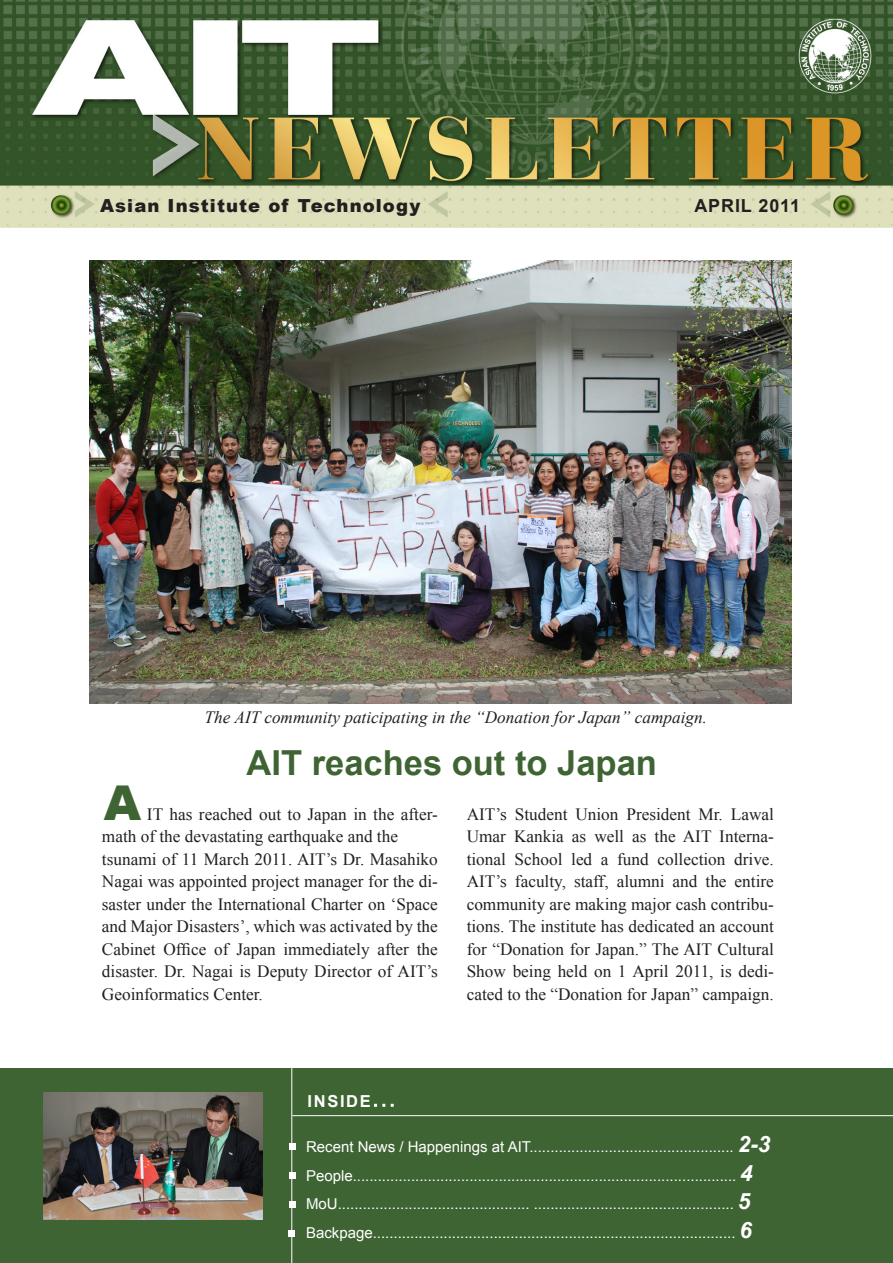
<style>
.page{position:relative;width:893px;height:1263px;background:#fff}
.page>*{position:absolute;margin:0;border:0;box-sizing:border-box;transform-origin:0 0}
.t1{font:900 48px "Arial";color:#3f6433}
.t2{font:700 34.5px "Arial";color:#3f6433}
.t3{font:900 18px "Arial";letter-spacing:.06em;color:#231f20}
.t4{font:700 18px "Arial";letter-spacing:.05em;color:#231f20}
.t5{font:17.25px/22.5px "Times New Roman";color:#231f20;text-align:justify}
.t6{font:italic 17.25px "Times New Roman";color:#231f20}
.t7{font:15px "Arial";color:#fff}
.s1{font-weight:700;font-style:italic;font-size:22.5px}
</style>
<div class="page">
<img style="left:0;top:0;width:893px;height:228px">
<div style="left:0;top:1068px;width:893px;height:195px;background:#3f6433"></div>
<div style="left:289px;top:1143px;width:6px;height:7px;background:#fff"></div>
<div style="left:289px;top:1172px;width:6px;height:7px;background:#fff"></div>
<hr style="left:292px;top:1066px;width:1px;height:197px;background:#fff">
<hr style="left:292px;top:1115px;width:601px;height:1px;background:#fff">
<svg style="left:374px;top:1104px;width:11px;height:3px"></svg>
<img style="left:89px;top:261px;width:702px;height:443px">
<img style="left:44px;top:1092px;width:219px;height:127px">
<div style="left:289px;top:1201px;width:6px;height:7px;background:#fff"></div>
<div style="left:289px;top:1230px;width:6px;height:7px;background:#fff"></div>
<p class="t3" style="left:100px;top:193px;width:322px">Asian Institute of Technology</p>
<p class="t4" style="left:694px;top:194px;width:107px">APRIL 2011</p>
<p class="t6" style="left:205px;top:705px;width:504px">The AIT community paticipating in the “Donation for Japan” campaign.</p>
<p class="t2" style="left:247px;top:740px;width:412px">AIT reaches out to Japan</p>
<p class="t1" style="left:104px;top:768px;width:39px">A</p>
<p class="t5" style="left:102px;top:803px;width:337px;text-indent:45px">IT has reached out to Japan in the after&shy;math of the devastating earthquake and the</p>
<p class="t5" style="left:102px;top:848px;width:337px">tsunami of 11 March 2011. AIT’s Dr. Masahiko Nagai was appointed project manager for the di&shy;saster under the International Charter on ‘Space and Major Disasters’, which was activated by the Cabinet Office of Japan immediately after the disaster. Dr. Nagai is Deputy Director of AIT’s Geoinformatics Center.</p>
<p class="t5" style="left:467px;top:803px;width:309px">AIT’s Student Union President Mr. Lawal Umar Kankia as well as the AIT Interna&shy;tional School led a fund collection drive.<br>AIT’s faculty, staff, alumni and the entire community are making major cash contribu&shy;tions. The institute has dedicated an account for “Donation for Japan.” The AIT Cultural Show being held on 1 April 2011, is dedi&shy;cated to the “Donation for Japan” campaign.</p>
<p class="t7" style="left:306px;top:1137px;width:466px">Recent News / Happenings at AIT................................................. <span class="s1">2-3</span></p>
<p class="t7" style="left:306px;top:1166px;width:448px">People............................................................................................ <span class="s1">4</span></p>
<p class="t7" style="left:306px;top:1194px;width:446px">MoU.............................................. ................................................ <span class="s1">5</span></p>
<p class="t7" style="left:306px;top:1223px;width:447px">Backpage....................................................................................... <span class="s1">6</span></p>
</div>
